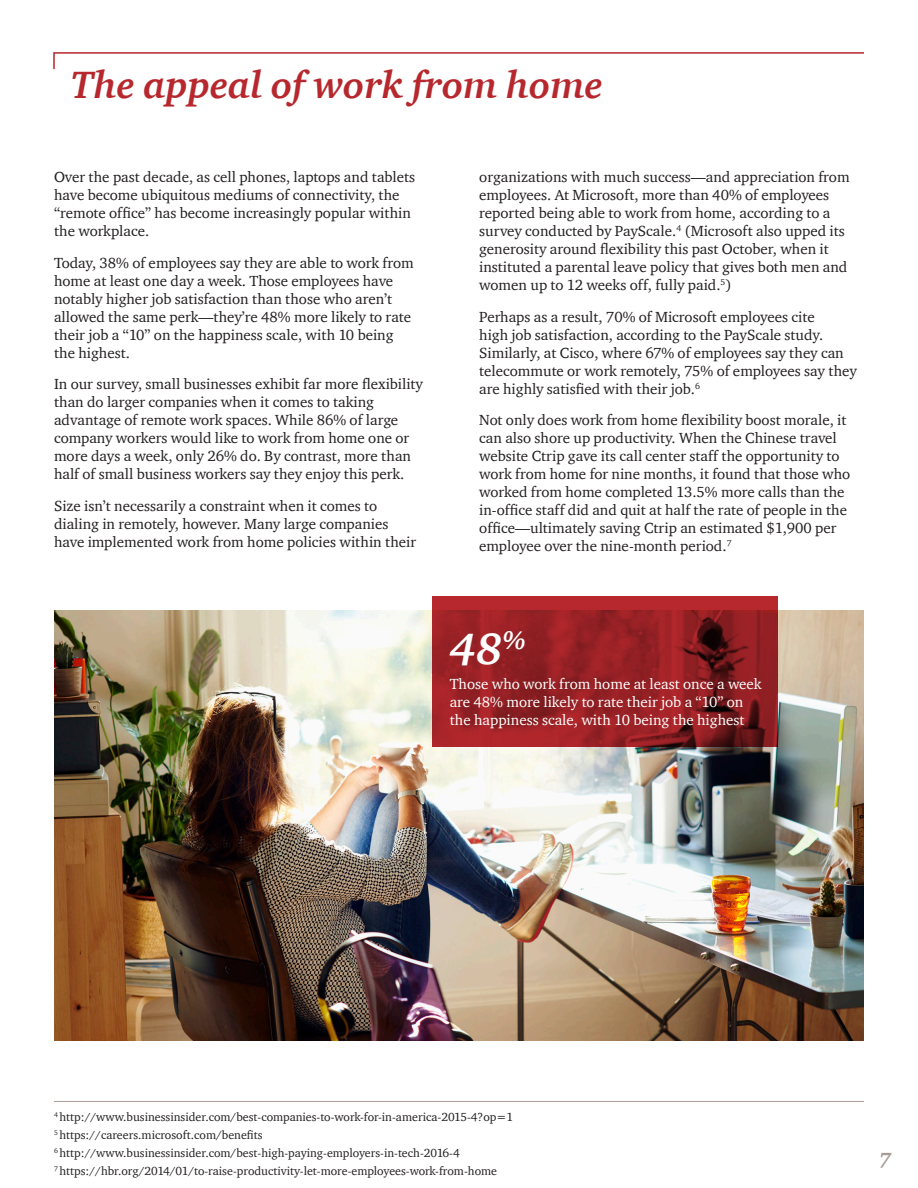
<style>
.page{position:relative;width:918px;height:1188px;background:#fff}
.page>*{position:absolute;margin:0;border:0;box-sizing:border-box;transform-origin:0 0}
.t1{font:italic 700 45px "ITC Charter Com";color:#fff}
.t2{font:italic 700 39px "ITC Charter Com";color:#b6282d}
.t3{font:italic 700 21px "ITC Charter Com";color:#a99b95}
.t4{font:15px/18px "ITC Charter Com";color:#231f20}
.t5{font:15px/18px "ITC Charter Com";color:#fff}
.t6{font:12px "ITC Charter Com";color:#231f20}
</style>
<div class="page">
<img style="left:54px;top:610px;width:810px;height:430px">
<svg style="left:433px;top:597px;width:345px;height:150px;background:#942024"></svg>
<hr style="left:54px;top:1101px;width:810px;height:1px;background:#a99b95">
<svg style="left:53px;top:52px;width:811px;height:18px"></svg>
<p class="t2" style="left:71px;top:61px;width:533px">The appeal of work from home</p>
<p class="t4" style="left:54px;top:168px;width:363px">Over the past decade, as cell phones, laptops and tablets have become ubiquitous mediums of connectivity, the “remote office” has become increasingly popular within the workplace.</p>
<p class="t4" style="left:54px;top:254px;width:361px">Today, 38% of employees say they are able to work from home at least one day a week. Those employees have notably higher job satisfaction than those who aren’t allowed the same perk—they’re 48% more likely to rate their job a “10” on the happiness scale, with 10 being the highest.</p>
<p class="t4" style="left:54px;top:375px;width:371px">In our survey, small businesses exhibit far more flexibility than do larger companies when it comes to taking advantage of remote work spaces. While 86% of large company workers would like to work from home one or more days a week, only 26% do. By contrast, more than half of small business workers say they enjoy this perk.</p>
<p class="t4" style="left:54px;top:497px;width:364px">Size isn’t necessarily a constraint when it comes to dialing in remotely, however. Many large companies have implemented work from home policies within their</p>
<p class="t4" style="left:479px;top:168px;width:372px">organizations with much success—and appreciation from employees. At Microsoft, more than 40% of employees reported being able to work from home, according to a survey conducted by PayScale.<sup>4</sup> (Microsoft also upped its generosity around flexibility this past October, when it instituted a parental leave policy that gives both men and women up to 12 weeks off, fully paid.<sup>5</sup>)</p>
<p class="t4" style="left:479px;top:308px;width:379px">Perhaps as a result, 70% of Microsoft employees cite<br>high job satisfaction, according to the PayScale study.<br>Similarly, at Cisco, where 67% of employees say they can telecommute or work remotely, 75% of employees say they are highly satisfied with their job.<sup>6</sup></p>
<p class="t4" style="left:479px;top:411px;width:373px">Not only does work from home flexibility boost morale, it can also shore up productivity. When the Chinese travel website Ctrip gave its call center staff the opportunity to work from home for nine months, it found that those who worked from home completed 13.5% more calls than the in-office staff did and quit at half the rate of people in the office—ultimately saving Ctrip an estimated $1,900 per employee over the nine-month period.<sup>7</sup></p>
<p class="t1" style="left:450px;top:621px;width:78px">48<sup>%</sup></p>
<p class="t5" style="left:450px;top:674px;width:314px">Those who work from home at least once a week are 48% more likely to rate their job a “10” on the happiness scale, with 10 being the highest</p>
<p class="t6" style="left:54px;top:1109px;width:461px"><sup>4</sup> http://www.businessinsider.com/best-companies-to-work-for-in-america-2015-4?op=1</p>
<p class="t6" style="left:54px;top:1127px;width:210px"><sup>5</sup> https://careers.microsoft.com/benefits</p>
<p class="t6" style="left:54px;top:1145px;width:407px"><sup>6</sup> http://www.businessinsider.com/best-high-paying-employers-in-tech-2016-4</p>
<p class="t6" style="left:54px;top:1163px;width:445px"><sup>7</sup> https://hbr.org/2014/01/to-raise-productivity-let-more-employees-work-from-home</p>
<p class="t3" style="left:879px;top:1147px;width:14px">7</p>
</div>
